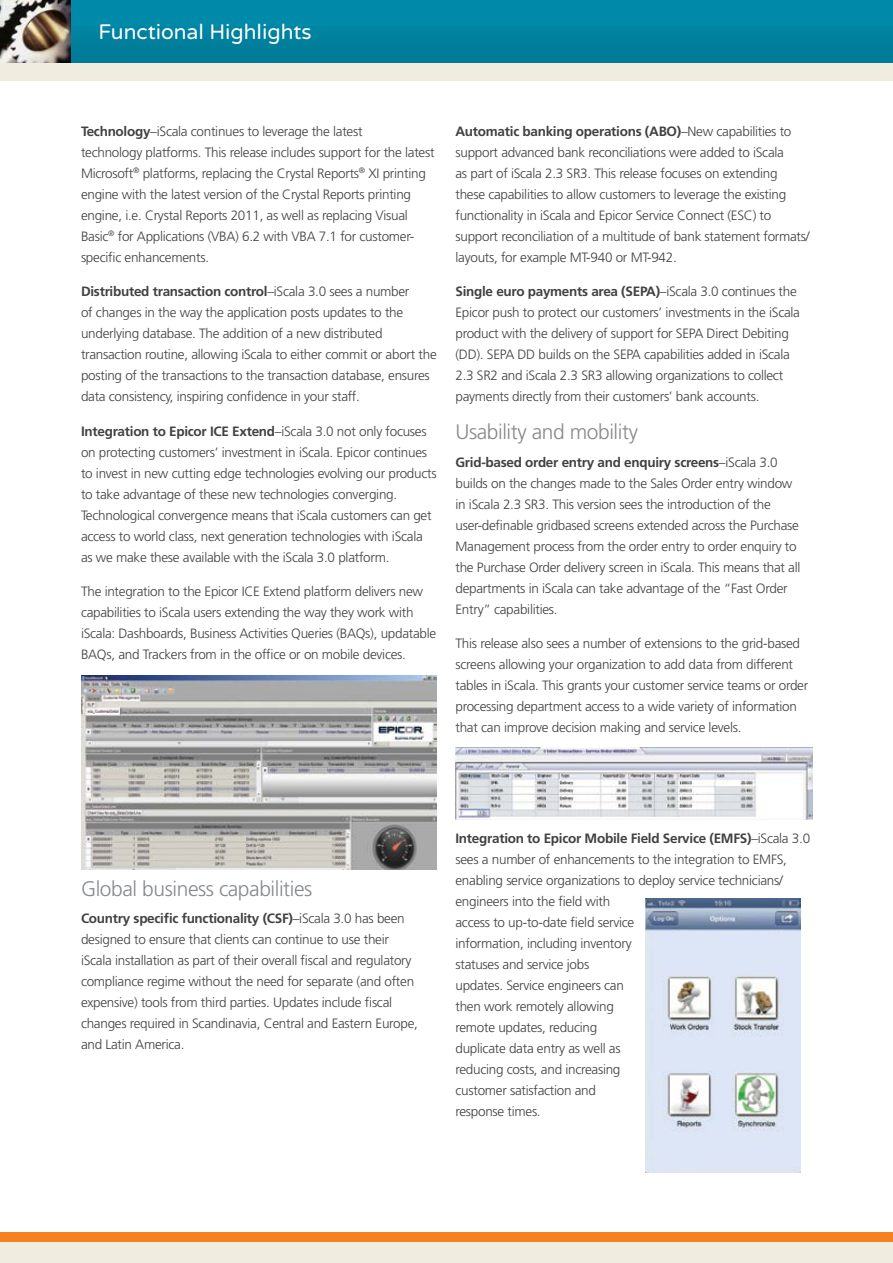
<style>
.page{position:relative;width:893px;height:1263px;background:#fff}
.page>*{position:absolute;margin:0;border:0;box-sizing:border-box;transform-origin:0 0}
.Subheading{font:300 21px "Frutiger LT Std";letter-spacing:-.02em;color:#86898d}
.Title_Bar_-_Sub_Page{font:21px "Varela Round";color:#fff}
.Body_Copy{font:300 13.5px/21px "Frutiger LT Std";letter-spacing:-.02em;color:#414042}
.s1{font-weight:700}
</style>
<div class="page">
<div style="left:0;top:0;width:893px;height:63px;background:#0084a2"></div>
<div style="left:0;top:1232px;width:893px;height:10px;background:#f58220"></div>
<div style="left:0;top:1242px;width:893px;height:21px;background:#f0ede0"></div>
<img style="left:0;top:0;width:71px;height:63px">
<img style="left:81px;top:676px;width:355px;height:194px">
<img style="left:455px;top:748px;width:358px;height:72px">
<img style="left:645px;top:898px;width:155px;height:274px">
<div style="left:0;top:63px;width:893px;height:17px;background:#f0ede0"></div>
<p class="Title_Bar_-_Sub_Page" style="left:99px;top:20px;width:215px">Functional Highlights</p>
<p class="Body_Copy" style="left:81px;top:121px;width:355px"><span class="s1">Technology</span>–iScala continues to leverage the latest<br>technology platforms. This release includes support for the latest Microsoft<sup>®</sup> platforms, replacing the Crystal Reports<sup>®</sup> XI printing engine with the latest version of the Crystal Reports printing engine, i.e. Crystal Reports 2011, as well as replacing Visual Basic<sup>®</sup> for Applications (VBA) 6.2 with VBA 7.1 for customer&shy;specific enhancements.</p>
<p class="Body_Copy" style="left:81px;top:281px;width:357px"><span class="s1">Distributed transaction control</span>–iScala 3.0 sees a number<br>of changes in the way the application posts updates to the underlying database. The addition of a new distributed transaction routine, allowing iScala to either commit or abort the posting of the transactions to the transaction database, ensures data consistency, inspiring confidence in your staff.</p>
<p class="Body_Copy" style="left:81px;top:421px;width:357px"><span class="s1">Integration to Epicor ICE Extend</span>–iScala 3.0 not only focuses on protecting customers’ investment in iScala. Epicor continues to invest in new cutting edge technologies evolving our products to take advantage of these new technologies converging.<br>Technological convergence means that iScala customers can get access to world class, next generation technologies with iScala as we make these available with the iScala 3.0 platform.</p>
<p class="Body_Copy" style="left:81px;top:581px;width:357px">The integration to the Epicor ICE Extend platform delivers new capabilities to iScala users extending the way they work with iScala: Dashboards, Business Activities Queries (BAQs), updatable BAQs, and Trackers from in the office or on mobile devices.</p>
<p class="Body_Copy" style="left:455px;top:121px;width:356px"><span class="s1">Automatic banking operations (ABO)</span>–New capabilities to support advanced bank reconciliations were added to iScala<br>as part of iScala 2.3 SR3. This release focuses on extending these capabilities to allow customers to leverage the existing functionality in iScala and Epicor Service Connect (ESC) to support reconciliation of a multitude of bank statement formats/ layouts, for example MT-940 or MT-942.</p>
<p class="Body_Copy" style="left:455px;top:281px;width:346px"><span class="s1">Single euro payments area (SEPA)</span>–iScala 3.0 continues the Epicor push to protect our customers’ investments in the iScala product with the delivery of support for SEPA Direct Debiting (DD). SEPA DD builds on the SEPA capabilities added in iScala 2.3 SR2 and iScala 2.3 SR3 allowing organizations to collect payments directly from their customers’ bank accounts.</p>
<p class="Subheading" style="left:455px;top:420px;width:184px">Usability and mobility</p>
<p class="Body_Copy" style="left:455px;top:452px;width:346px"><span class="s1">Grid-based order entry and enquiry screens</span>–iScala 3.0 builds on the changes made to the Sales Order entry window in iScala 2.3 SR3. This version sees the introduction of the user-definable gridbased screens extended across the Purchase Management process from the order entry to order enquiry to the Purchase Order delivery screen in iScala. This means that all departments in iScala can take advantage of the “Fast Order Entry” capabilities.</p>
<p class="Body_Copy" style="left:455px;top:633px;width:354px">This release also sees a number of extensions to the grid-based screens allowing your organization to add data from different tables in iScala. This grants your customer service teams or order processing department access to a wide variety of information that can improve decision making and service levels.</p>
<p class="Subheading" style="left:81px;top:876px;width:233px">Global business capabilities</p>
<p class="Body_Copy" style="left:81px;top:908px;width:338px"><span class="s1">Country specific functionality (CSF)</span>–iScala 3.0 has been designed to ensure that clients can continue to use their iScala installation as part of their overall fiscal and regulatory compliance regime without the need for separate (and often expensive) tools from third parties. Updates include fiscal changes required in Scandinavia, Central and Eastern Europe, and Latin America.</p>
<p class="Body_Copy" style="left:455px;top:828px;width:356px"><span class="s1">Integration to Epicor Mobile Field Service (EMFS)</span>–iScala 3.0 sees a number of enhancements to the integration to EMFS, enabling service organizations to deploy service technicians/ engineers into the field with<br>access to up-to-date field service<br>information, including inventory<br>statuses and service jobs<br>updates. Service engineers can<br>then work remotely allowing<br>remote updates, reducing<br>duplicate data entry as well as<br>reducing costs, and increasing<br>customer satisfaction and<br>response times.</p>
</div>
